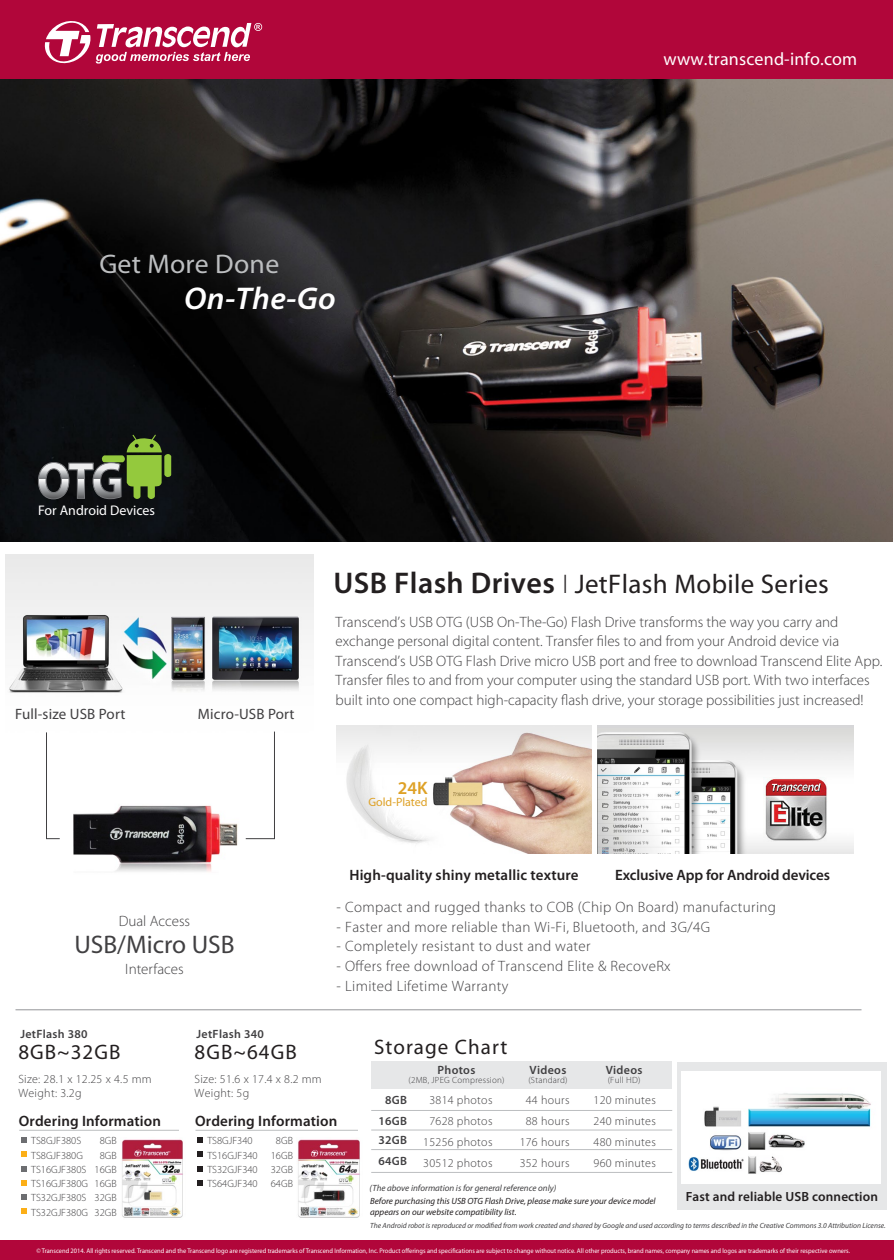
<style>
.page{position:relative;width:894px;height:1260px;background:#fff}
.page>*{position:absolute;margin:0;border:0;box-sizing:border-box;transform-origin:0 0}
.t1{font:italic 600 31.5px "Myriad Pro";letter-spacing:.01em;color:#fff}
.t2{font:27px "Myriad";letter-spacing:.015em;color:#231f20}
.t3{font:27px "Myriad Pro";letter-spacing:.01em;color:#bcbec0}
.t4{font:25.5px "Myriad Pro";color:#414042}
.t5{font:21px "Myriad Pro";letter-spacing:.05em;color:#231f20}
.t6{font:18px "Myriad";letter-spacing:.01em;color:#fff}
.t7{font:600 18px "Myriad Pro";color:#dea126}
.t8{font:300 15px/19.5px "Myriad Pro";color:#414042}
.t9{font:300 15px "Myriad Pro";letter-spacing:.025em;color:#414042}
.t10{font:600 15px "Myriad Pro";letter-spacing:.01em;color:#231f20}
.t11{font:600 15px "Myriad Pro";letter-spacing:-.01em;color:#231f20}
.t12{font:15px "Myriad Pro";letter-spacing:.01em;color:#414042}
.t13{font:13.95px "Myriad Pro";color:#fff}
.t14{font:600 13.35px "Myriad Pro";letter-spacing:.01em;color:#231f20}
.t15{font:300 12px/21px "Myriad Pro";letter-spacing:.025em;color:#414042}
.t16{font:600 12px/21px "Myriad Pro";letter-spacing:.025em;color:#414042;text-align:center}
.t17{font:12px "Myriad Pro";color:#dea126}
.t18{font:300 10.5px/14.2px "Myriad Pro";color:#414042;text-align:center}
.t19{font:italic 9px/10.5px "Myriad Pro";color:#231f20}
.t20{font:italic 9px "Myriad Pro";color:#414042}
.t21{font:300 9px "Myriad Pro";letter-spacing:.025em;color:#414042}
.t22{font:italic 7.5px "Myriad Pro";color:#414042}
.t23{font:6.75px "Myriad Pro";color:#fff;scale:.95 1}
.s1{font-family:"Myriad Pro";font-weight:600;font-size:30px}
.s2{font-family:"Myriad Pro";font-weight:300}
</style>
<div class="page">
<div style="left:677px;top:1061px;width:209px;height:148px;background:#e6e7e8"></div>
<img style="left:5px;top:554px;width:308px;height:318px">
<div style="left:0;top:1240px;width:894px;height:19px;background:#b1063a"></div>
<div style="left:0;top:0;width:893px;height:83px;background:#b1063a"></div>
<svg style="left:45px;top:21px;width:217px;height:43px"></svg>
<hr style="left:16px;top:1009px;width:846px;height:1px;background:#939598">
<svg style="left:245px;top:731px;width:30px;height:107px"></svg>
<svg style="left:46px;top:731px;width:14px;height:107px"></svg>
<img style="left:681px;top:1071px;width:200px;height:112px">
<img style="left:0;top:80px;width:893px;height:461px">
<svg style="left:37px;top:434px;width:134px;height:65px;background:#495639"></svg>
<img style="left:598px;top:725px;width:255px;height:128px">
<svg style="left:198px;top:1166px;width:5px;height:4px"></svg>
<svg style="left:198px;top:1137px;width:5px;height:5px"></svg>
<svg style="left:198px;top:1151px;width:5px;height:5px"></svg>
<svg style="left:198px;top:1180px;width:5px;height:4px"></svg>
<hr style="left:195px;top:1129px;width:163px;height:1px;background:#bcbec0">
<img style="left:298px;top:1139px;width:62px;height:79px">
<svg style="left:21px;top:1166px;width:6px;height:4px"></svg>
<svg style="left:21px;top:1137px;width:6px;height:5px"></svg>
<svg style="left:21px;top:1151px;width:6px;height:5px"></svg>
<svg style="left:21px;top:1208px;width:6px;height:5px"></svg>
<svg style="left:21px;top:1180px;width:6px;height:4px"></svg>
<svg style="left:21px;top:1194px;width:6px;height:5px"></svg>
<hr style="left:19px;top:1129px;width:160px;height:1px;background:#bcbec0">
<div style="left:371px;top:1060px;width:301px;height:27px;background:#e6e7e8"></div>
<hr style="left:371px;top:1171px;width:301px;height:1px;background:#bcbec0">
<hr style="left:371px;top:1148px;width:301px;height:1px;background:#bcbec0">
<hr style="left:371px;top:1129px;width:301px;height:1px;background:#bcbec0">
<hr style="left:371px;top:1109px;width:301px;height:1px;background:#bcbec0">
<img style="left:122px;top:1139px;width:61px;height:79px">
<img style="left:336px;top:725px;width:255px;height:128px">
<img style="left:763px;top:777px;width:65px;height:64px">
<h2 class="t3" style="left:99px;top:249px;width:181px">Get More Done</h2>
<h1 class="t1" style="left:184px;top:281px;width:153px">On-The-Go</h1>
<p class="t13" style="left:38px;top:503px;width:119px">For Android Devices</p>
<p class="t6" style="left:664px;top:50px;width:195px">www.transcend-info.com</p>
<p class="t12" style="left:15px;top:705px;width:112px">Full-size USB Port</p>
<p class="t12" style="left:198px;top:705px;width:98px">Micro-USB Port</p>
<p class="t8" style="left:119px;top:911px;width:73px">Dual Access</p>
<h3 class="t4" style="left:74px;top:930px;width:162px">USB/Micro USB</h3>
<p class="t8" style="left:125px;top:959px;width:60px">Interfaces</p>
<p class="t16" style="left:20px;top:1023px;width:69px">JetFlash 380</p>
<h3 class="t5" style="left:18px;top:1040px;width:104px">8GB~32GB</h3>
<p class="t16" style="left:197px;top:1023px;width:69px">JetFlash 340</p>
<h3 class="t5" style="left:195px;top:1040px;width:104px">8GB~64GB</h3>
<h2 class="t2" style="left:333px;top:570px;width:497px"><span class="s1">USB Flash Drives</span> <span class="s2">I</span> JetFlash Mobile Series</h2>
<p class="t8" style="left:336px;top:612px;width:549px">Transcend’s USB OTG (USB On-The-Go) Flash Drive transforms the way you carry and exchange personal digital content. Transfer files to and from your Android device via Transcend’s USB OTG Flash Drive micro USB port and free to download Transcend Elite App.<br>Transfer files to and from your computer using the standard USB port. With two interfaces built into one compact high-capacity flash drive, your storage possibilities just increased!</p>
<p class="t7" style="left:398px;top:777px;width:31px">24K</p>
<p class="t17" style="left:368px;top:795px;width:61px">Gold-Plated</p>
<p class="t10" style="left:349px;top:866px;width:231px">High-quality shiny metallic texture</p>
<p class="t11" style="left:615px;top:866px;width:216px">Exclusive App for Android devices</p>
<p class="t9" style="left:337px;top:898px;width:441px">- Compact and rugged thanks to COB (Chip On Board) manufacturing</p>
<p class="t9" style="left:337px;top:918px;width:375px">- Faster and more reliable than Wi-Fi, Bluetooth, and 3G/4G</p>
<p class="t9" style="left:337px;top:937px;width:256px">- Completely resistant to dust and water</p>
<p class="t9" style="left:337px;top:957px;width:336px">- Offers free download of Transcend Elite &amp; RecoveRx</p>
<p class="t9" style="left:337px;top:976px;width:173px">- Limited Lifetime Warranty</p>
<h3 class="t5" style="left:374px;top:1035px;width:135px">Storage Chart</h3>
<p class="t15" style="left:18px;top:1072px;width:135px;line-height:13.5px">Size: 28.1 x 12.25 x 4.5 mm<br>Weight: 3.2g</p>
<p class="t10" style="left:19px;top:1112px;width:144px">Ordering Information</p>
<p class="t18" style="left:95px;top:1133px;width:24px">8GB<br>8GB<br>16GB<br>16GB<br>32GB<br>32GB</p>
<p class="t18" style="left:31px;top:1133px;width:58px;text-align:left">TS8GJF380S<br>TS8GJF380G<br>TS16GJF380S<br>TS16GJF380G<br>TS32GJF380S<br>TS32GJF380G</p>
<p class="t15" style="left:195px;top:1072px;width:129px;line-height:13.5px">Size: 51.6 x 17.4 x 8.2 mm<br>Weight: 5g</p>
<p class="t10" style="left:195px;top:1112px;width:144px">Ordering Information</p>
<p class="t18" style="left:271px;top:1133px;width:24px">8GB<br>16GB<br>32GB<br>64GB</p>
<p class="t18" style="left:207px;top:1133px;width:52px;text-align:left">TS8GJF340<br>TS16GJF340<br>TS32GJF340<br>TS64GJF340</p>
<p class="t16" style="left:438px;top:1059px;width:39px">Photos</p>
<p class="t21" style="left:408px;top:1074px;width:98px">(2MB, JPEG Compression)</p>
<p class="t16" style="left:530px;top:1059px;width:38px">Videos</p>
<p class="t21" style="left:528px;top:1074px;width:41px">(Standard)</p>
<p class="t16" style="left:606px;top:1059px;width:38px">Videos</p>
<p class="t21" style="left:608px;top:1074px;width:34px">(Full HD)</p>
<p class="t15" style="left:423px;top:1088px;width:71px;text-align:center">3814 photos<br>7628 photos<br>15256 photos<br>30512 photos</p>
<p class="t15" style="left:520px;top:1088px;width:51px;text-align:center">44 hours<br>88 hours<br>176 hours<br>352 hours</p>
<p class="t15" style="left:594px;top:1088px;width:64px;text-align:justify">120 minutes 240 minutes 480 minutes 960 minutes</p>
<p class="t20" style="left:369px;top:1182px;width:188px">(The above information is for general reference only)</p>
<p class="t19" style="left:370px;top:1195px;width:287px">Before purchasing this USB OTG Flash Drive, please make sure your device model appears on our website compatibility list.</p>
<p class="t16" style="left:378px;top:1089px;width:30px">8GB<br>16GB</p>
<p class="t16" style="left:378px;top:1129px;width:30px;text-align:left">32GB<br>64GB</p>
<p class="t14" style="left:686px;top:1188px;width:194px">Fast and reliable USB connection</p>
<p class="t22" style="left:370px;top:1220px;width:517px">The Android robot is reproduced or modified from work created and shared by Google and used according to terms described in the Creative Commons 3.0 Attribution License.</p>
<p class="t23" style="left:36px;top:1246px;width:858px">© Transcend 2014. All rights reserved. Transcend and the Transcend logo are registered trademarks of Transcend Information, Inc. Product offerings and specifications are subject to change without notice. All other products, brand names, company names and logos are trademarks of their respective owners.</p>
</div>
